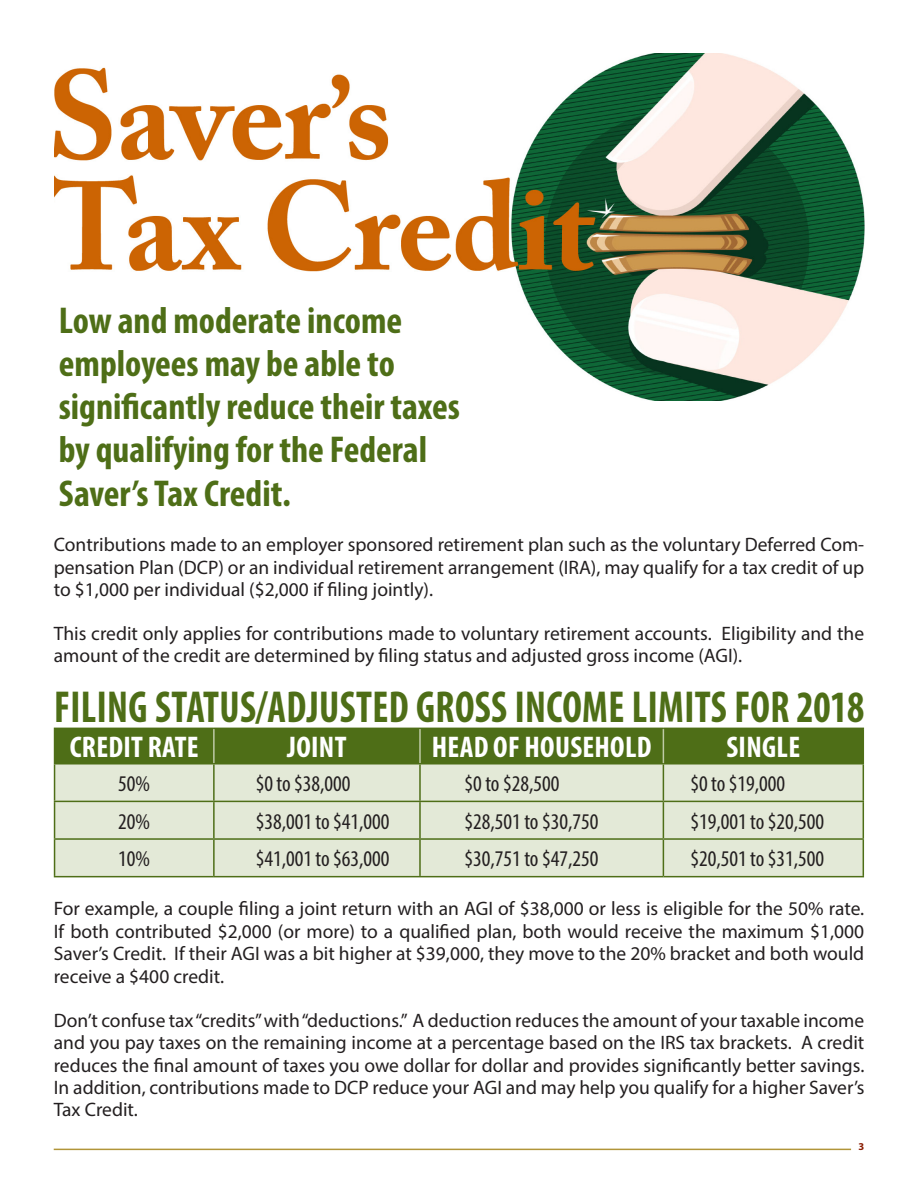
<style>
.page{position:relative;width:918px;height:1188px;background:#fff}
.page>*{position:absolute;margin:0;border:0;box-sizing:border-box;transform-origin:0 0}
.HB_BODY{font:700 condensed 45px "Myriad Pro";letter-spacing:.01em;color:#4e6e17;scale:.9 1}
.t1{font:700 condensed 37.5px/43px "Myriad Pro";color:#4e6e17}
.t2{font:700 condensed 30px "Myriad Pro";letter-spacing:.01em;color:#fff}
.t3{font:condensed 22.5px "Myriad Pro";color:#231f20}
.t4{font:19.5px/22.5px "Myriad Pro";color:#231f20;text-align:justify}
.t5{font:700 10.5px "Myriad Pro";color:#891c02}
</style>
<div class="page">
<hr style="left:54px;top:1149px;width:797px;height:1px;background:#b19539">
<img style="left:54px;top:53px;width:810px;height:347px">
<div style="left:55px;top:729px;width:808px;height:34px;background:#4e6e17"></div>
<div style="left:55px;top:765px;width:808px;height:111px;background:#e3e9d7"></div>
<hr style="left:54px;top:728px;width:160px;height:1px;background:#4e6e17">
<hr style="left:54px;top:729px;width:1px;height:34px;background:#4e6e17">
<hr style="left:214px;top:728px;width:206px;height:1px;background:#4e6e17">
<hr style="left:420px;top:728px;width:243px;height:1px;background:#4e6e17">
<hr style="left:663px;top:728px;width:201px;height:1px;background:#4e6e17">
<hr style="left:863px;top:729px;width:1px;height:34px;background:#4e6e17">
<hr style="left:54px;top:763px;width:160px;height:2px;background:#4e6e17">
<hr style="left:54px;top:765px;width:1px;height:36px;background:#4e6e17">
<hr style="left:214px;top:763px;width:206px;height:2px;background:#4e6e17">
<hr style="left:213px;top:765px;width:2px;height:36px;background:#4e6e17">
<hr style="left:420px;top:763px;width:243px;height:2px;background:#4e6e17">
<hr style="left:419px;top:765px;width:2px;height:36px;background:#4e6e17">
<hr style="left:663px;top:763px;width:201px;height:2px;background:#4e6e17">
<hr style="left:663px;top:765px;width:1px;height:36px;background:#4e6e17">
<hr style="left:863px;top:765px;width:1px;height:36px;background:#4e6e17">
<hr style="left:54px;top:801px;width:160px;height:1px;background:#4e6e17">
<hr style="left:54px;top:802px;width:1px;height:36px;background:#4e6e17">
<hr style="left:214px;top:801px;width:206px;height:1px;background:#4e6e17">
<hr style="left:213px;top:802px;width:2px;height:36px;background:#4e6e17">
<hr style="left:420px;top:801px;width:243px;height:1px;background:#4e6e17">
<hr style="left:419px;top:802px;width:2px;height:36px;background:#4e6e17">
<hr style="left:663px;top:801px;width:201px;height:1px;background:#4e6e17">
<hr style="left:663px;top:802px;width:1px;height:36px;background:#4e6e17">
<hr style="left:863px;top:802px;width:1px;height:36px;background:#4e6e17">
<hr style="left:54px;top:838px;width:160px;height:2px;background:#4e6e17">
<hr style="left:54px;top:840px;width:1px;height:36px;background:#4e6e17">
<hr style="left:214px;top:838px;width:206px;height:2px;background:#4e6e17">
<hr style="left:213px;top:840px;width:2px;height:36px;background:#4e6e17">
<hr style="left:420px;top:838px;width:243px;height:2px;background:#4e6e17">
<hr style="left:419px;top:840px;width:2px;height:36px;background:#4e6e17">
<hr style="left:663px;top:838px;width:201px;height:2px;background:#4e6e17">
<hr style="left:663px;top:840px;width:1px;height:36px;background:#4e6e17">
<hr style="left:863px;top:840px;width:1px;height:36px;background:#4e6e17">
<hr style="left:54px;top:876px;width:160px;height:1px;background:#4e6e17">
<hr style="left:214px;top:876px;width:206px;height:1px;background:#4e6e17">
<hr style="left:420px;top:876px;width:243px;height:1px;background:#4e6e17">
<hr style="left:663px;top:876px;width:201px;height:1px;background:#4e6e17">
<hr style="left:213px;top:729px;width:2px;height:34px;background:#becaa6">
<hr style="left:419px;top:729px;width:2px;height:34px;background:#becaa6">
<hr style="left:663px;top:729px;width:1px;height:34px;background:#becaa6">
<p class="t1" style="left:59px;top:298px;width:403px">Low and moderate income employees may be able to significantly reduce their taxes by qualifying for the Federal<br>Saver’s Tax Credit.</p>
<p class="t4" style="left:54px;top:533px;width:812px">Contributions made to an employer sponsored retirement plan such as the voluntary Deferred Com&shy;pensation Plan (DCP) or an individual retirement arrangement (IRA), may qualify for a tax credit of up to $1,000 per individual ($2,000 if filing jointly).</p>
<p class="t4" style="left:54px;top:622px;width:812px">This credit only applies for contributions made to voluntary retirement accounts. Eligibility and the amount of the credit are determined by filing status and adjusted gross income (AGI).</p>
<p class="HB_BODY" style="left:54px;top:678px;width:902px">FILING STATUS/ADJUSTED GROSS INCOME LIMITS FOR 2018</p>
<p class="t2" style="left:70px;top:729px;width:130px">CREDIT RATE</p>
<p class="t2" style="left:287px;top:729px;width:61px">JOINT</p>
<p class="t2" style="left:432px;top:729px;width:221px">HEAD OF HOUSEHOLD</p>
<p class="t2" style="left:727px;top:729px;width:75px">SINGLE</p>
<p class="t3" style="left:118px;top:770px;width:33px">50%</p>
<p class="t3" style="left:256px;top:770px;width:96px">$0 to $38,000</p>
<p class="t3" style="left:465px;top:770px;width:96px">$0 to $28,500</p>
<p class="t3" style="left:690px;top:770px;width:96px">$0 to $19,000</p>
<p class="t3" style="left:118px;top:808px;width:33px">20%</p>
<p class="t3" style="left:256px;top:808px;width:135px">$38,001 to $41,000</p>
<p class="t3" style="left:465px;top:808px;width:135px">$28,501 to $30,750</p>
<p class="t3" style="left:690px;top:808px;width:135px">$19,001 to $20,500</p>
<p class="t3" style="left:118px;top:845px;width:33px">10%</p>
<p class="t3" style="left:256px;top:845px;width:135px">$41,001 to $63,000</p>
<p class="t3" style="left:465px;top:845px;width:135px">$30,751 to $47,250</p>
<p class="t3" style="left:690px;top:845px;width:135px">$20,501 to $31,500</p>
<p class="t4" style="left:54px;top:897px;width:812px">For example, a couple filing a joint return with an AGI of $38,000 or less is eligible for the 50% rate.<br>If both contributed $2,000 (or more) to a qualified plan, both would receive the maximum $1,000<br>Saver’s Credit. If their AGI was a bit higher at $39,000, they move to the 20% bracket and both would receive a $400 credit.</p>
<p class="t4" style="left:54px;top:1009px;width:812px">Don’t confuse tax “credits” with “deductions.” A deduction reduces the amount of your taxable income and you pay taxes on the remaining income at a percentage based on the IRS tax brackets. A credit reduces the final amount of taxes you owe dollar for dollar and provides significantly better savings.<br>In addition, contributions made to DCP reduce your AGI and may help you qualify for a higher Saver’s Tax Credit.</p>
<p class="t5" style="left:858px;top:1140px;width:7px">3</p>
</div>
